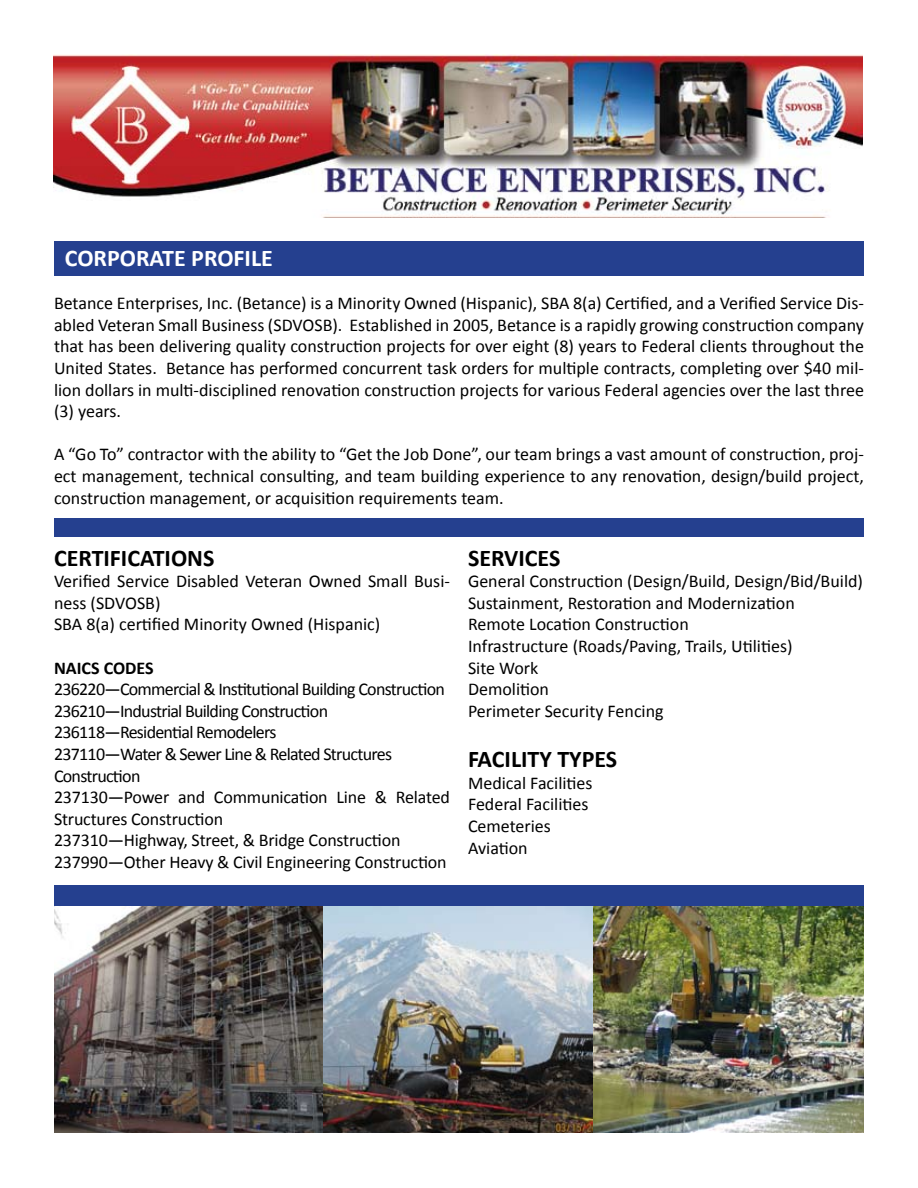
<style>
.page{position:relative;width:918px;height:1188px;background:#fff}
.page>*{position:absolute;margin:0;border:0;box-sizing:border-box;transform-origin:0 0}
.t1{font:700 24px "Calibri";color:#000}
.t2{font:700 24px "Calibri";color:#fff}
.t3{font:18px/21.6px "Calibri";letter-spacing:-.01em;color:#000}
.t4{font:18px/21.6px "Calibri";letter-spacing:-.04em;color:#000}
.t5{font:700 18px "Calibri";color:#000}
</style>
<div class="page">
<div style="left:54px;top:242px;width:810px;height:34px;background:#25408f"></div>
<img style="left:54px;top:54px;width:809px;height:164px">
<div style="left:54px;top:519px;width:810px;height:18px;background:#25408f"></div>
<div style="left:54px;top:885px;width:810px;height:21px;background:#25408f"></div>
<img style="left:54px;top:906px;width:810px;height:226px">
<h1 class="t2" style="left:65px;top:243px;width:210px">CORPORATE PROFILE</h1>
<p class="t3" style="left:54px;top:292px;width:812px;text-align:justify">Betance Enterprises, Inc. (Betance) is a Minority Owned (Hispanic), SBA 8(a) Certified, and a Verified Service Dis&shy;abled Veteran Small Business (SDVOSB). Established in 2005, Betance is a rapidly growing construction company that has been delivering quality construction projects for over eight (8) years to Federal clients throughout the United States. Betance has performed concurrent task orders for multiple contracts, completing over $40 mil&shy;lion dollars in multi-disciplined renovation construction projects for various Federal agencies over the last three (3) years.</p>
<p class="t3" style="left:54px;top:444px;width:811px;text-align:justify">A “Go To” contractor with the ability to “Get the Job Done”, our team brings a vast amount of construction, proj&shy;ect management, technical consulting, and team building experience to any renovation, design/build project, construction management, or acquisition requirements team.</p>
<h1 class="t1" style="left:54px;top:542px;width:162px">CERTIFICATIONS</h1>
<p class="t3" style="left:54px;top:570px;width:397px">Verified Service Disabled Veteran Owned Small Busi&shy;ness (SDVOSB)<br>SBA 8(a) certified Minority Owned (Hispanic)</p>
<p class="t5" style="left:54px;top:656px;width:101px">NAICS CODES</p>
<p class="t4" style="left:54px;top:678px;width:397px">236220—Commercial &amp; Institutional Building Construction 236210—Industrial Building Construction 236118—Residential Remodelers<br>237110—Water &amp; Sewer Line &amp; Related Structures Construction<br>237130—Power and Communication Line &amp; Related Structures Construction<br>237310—Highway, Street, &amp; Bridge Construction 237990—Other Heavy &amp; Civil Engineering Construction</p>
<h1 class="t1" style="left:468px;top:542px;width:94px">SERVICES</h1>
<p class="t3" style="left:468px;top:570px;width:397px">General Construction (Design/Build, Design/Bid/Build)<br>Sustainment, Restoration and Modernization<br>Remote Location Construction<br>Infrastructure (Roads/Paving, Trails, Utilities)<br>Site Work<br>Demolition<br>Perimeter Security Fencing</p>
<h1 class="t1" style="left:468px;top:744px;width:151px">FACILITY TYPES</h1>
<p class="t3" style="left:468px;top:772px;width:126px">Medical Facilities<br>Federal Facilities<br>Cemeteries<br>Aviation</p>
</div>
